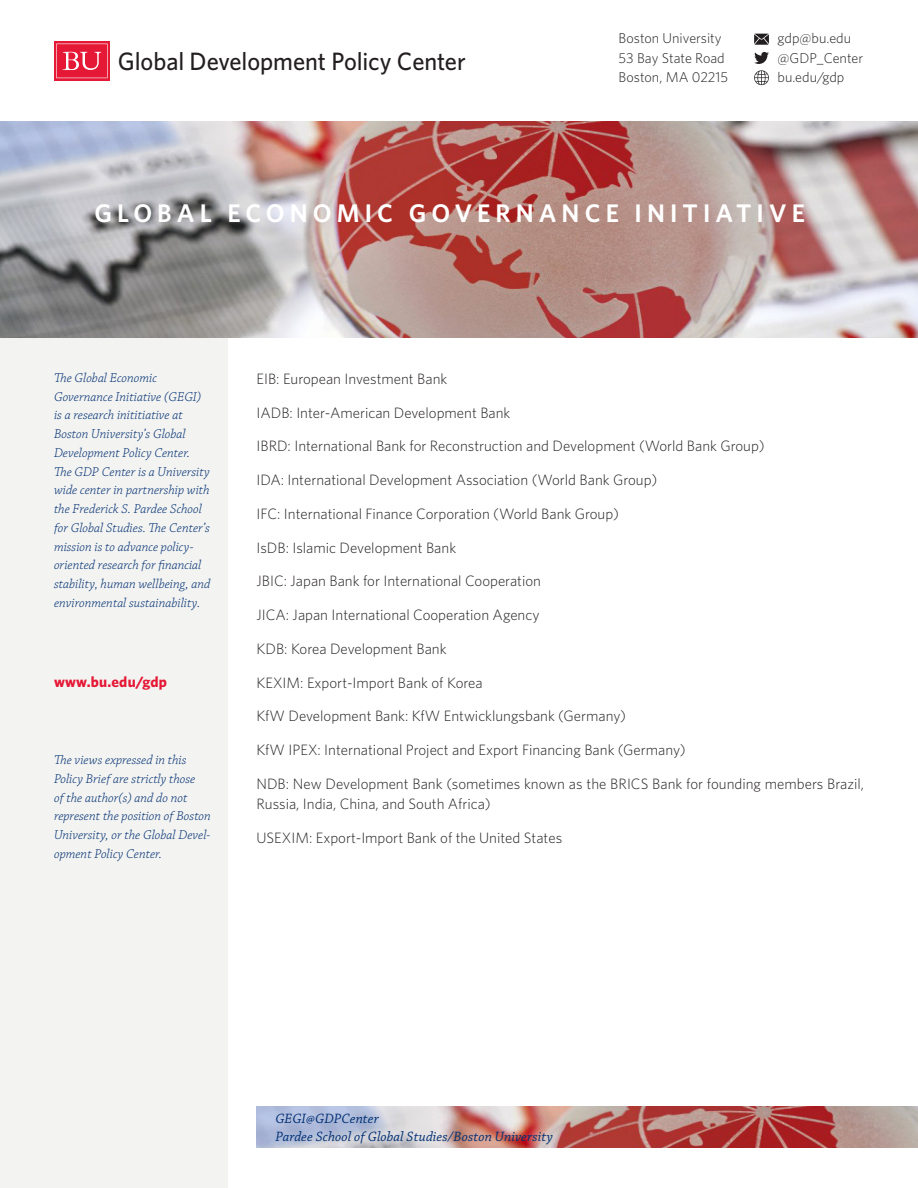
<style>
.page{position:relative;width:918px;height:1188px;background:#fff}
.page>*{position:absolute;margin:0;border:0;box-sizing:border-box;transform-origin:0 0}
.t1{font:600 25.5px "Whitney";letter-spacing:.2em;color:#fff}
.t2{font:500 25.2px "Whitney";color:#231f20}
.t3{font:300 15px/20.2px "Whitney";color:#231f20}
.t4{font:700 15px "Whitney";letter-spacing:.015em;color:#e51836}
.t5{font:300 14.25px/19.5px "Whitney";color:#231f20}
.t6{font:italic 14.25px/18px "Chaparral Pro";letter-spacing:.005em;color:#002f73}
.t7{font:italic 300 13.5px/18.8px "Chaparral Pro";color:#002f73}
</style>
<div class="page">
<img style="left:256px;top:1107px;width:662px;height:40px">
<div style="left:0;top:327px;width:228px;height:861px;background:#f3f3f1"></div>
<img style="left:0;top:121px;width:918px;height:216px">
<svg style="left:754px;top:52px;width:15px;height:12px"></svg>
<svg style="left:754px;top:70px;width:15px;height:15px"></svg>
<svg style="left:754px;top:34px;width:15px;height:11px"></svg>
<svg style="left:54px;top:41px;width:56px;height:39px"></svg>
<svg style="left:56px;top:44px;width:52px;height:34px;background:#e83a54"></svg>
<h2 class="t2" style="left:118px;top:45px;width:350px">Global Development Policy Center</h2>
<p class="t5" style="left:619px;top:28px;width:111px">Boston University<br>53 Bay State Road<br>Boston, MA 02215</p>
<p class="t5" style="left:778px;top:28px;width:87px">gdp@bu.edu @GDP_Center bu.edu/gdp</p>
<h1 class="t1" style="left:94px;top:196px;width:712px">GLOBAL ECONOMIC GOVERNANCE INITIATIVE</h1>
<p class="t7" style="left:54px;top:369px;width:158px">The Global Economic<br>Governance Initiative (GEGI) is a research inititiative at<br>Boston University’s Global<br>Development Policy Center.<br>The GDP Center is a University wide center in partnership with the Frederick S. Pardee School for Global Studies. The Center’s mission is to advance policy&shy;oriented research for financial stability, human wellbeing, and environmental sustainability.</p>
<p class="t4" style="left:54px;top:672px;width:115px">www.bu.edu/gdp</p>
<p class="t7" style="left:54px;top:751px;width:158px">The views expressed in this<br>Policy Brief are strictly those<br>of the author(s) and do not represent the position of Boston<br>University, or the Global Devel&shy;opment Policy Center.</p>
<p class="t3" style="left:256px;top:368px;width:192px">EIB: European Investment Bank</p>
<p class="t3" style="left:256px;top:402px;width:255px">IADB: Inter-American Development Bank</p>
<p class="t3" style="left:256px;top:436px;width:510px">IBRD: International Bank for Reconstruction and Development (World Bank Group)</p>
<p class="t3" style="left:256px;top:469px;width:402px">IDA: International Development Association (World Bank Group)</p>
<p class="t3" style="left:256px;top:503px;width:364px">IFC: International Finance Corporation (World Bank Group)</p>
<p class="t3" style="left:256px;top:537px;width:201px">IsDB: Islamic Development Bank</p>
<p class="t3" style="left:256px;top:571px;width:286px">JBIC: Japan Bank for International Cooperation</p>
<p class="t3" style="left:256px;top:604px;width:285px">JICA: Japan International Cooperation Agency</p>
<p class="t3" style="left:256px;top:638px;width:192px">KDB: Korea Development Bank</p>
<p class="t3" style="left:256px;top:672px;width:228px">KEXIM: Export-Import Bank of Korea</p>
<p class="t3" style="left:256px;top:706px;width:371px">KfW Development Bank: KfW Entwicklungsbank (Germany)</p>
<p class="t3" style="left:256px;top:739px;width:431px">KfW IPEX: International Project and Export Financing Bank (Germany)</p>
<p class="t3" style="left:256px;top:773px;width:609px">NDB: New Development Bank (sometimes known as the BRICS Bank for founding members Brazil,<br>Russia, India, China, and South Africa)</p>
<p class="t3" style="left:256px;top:827px;width:307px">USEXIM: Export-Import Bank of the United States</p>
<p class="t6" style="left:275px;top:1110px;width:279px">GEGI@GDPCenter<br>Pardee School of Global Studies/Boston University</p>
</div>
